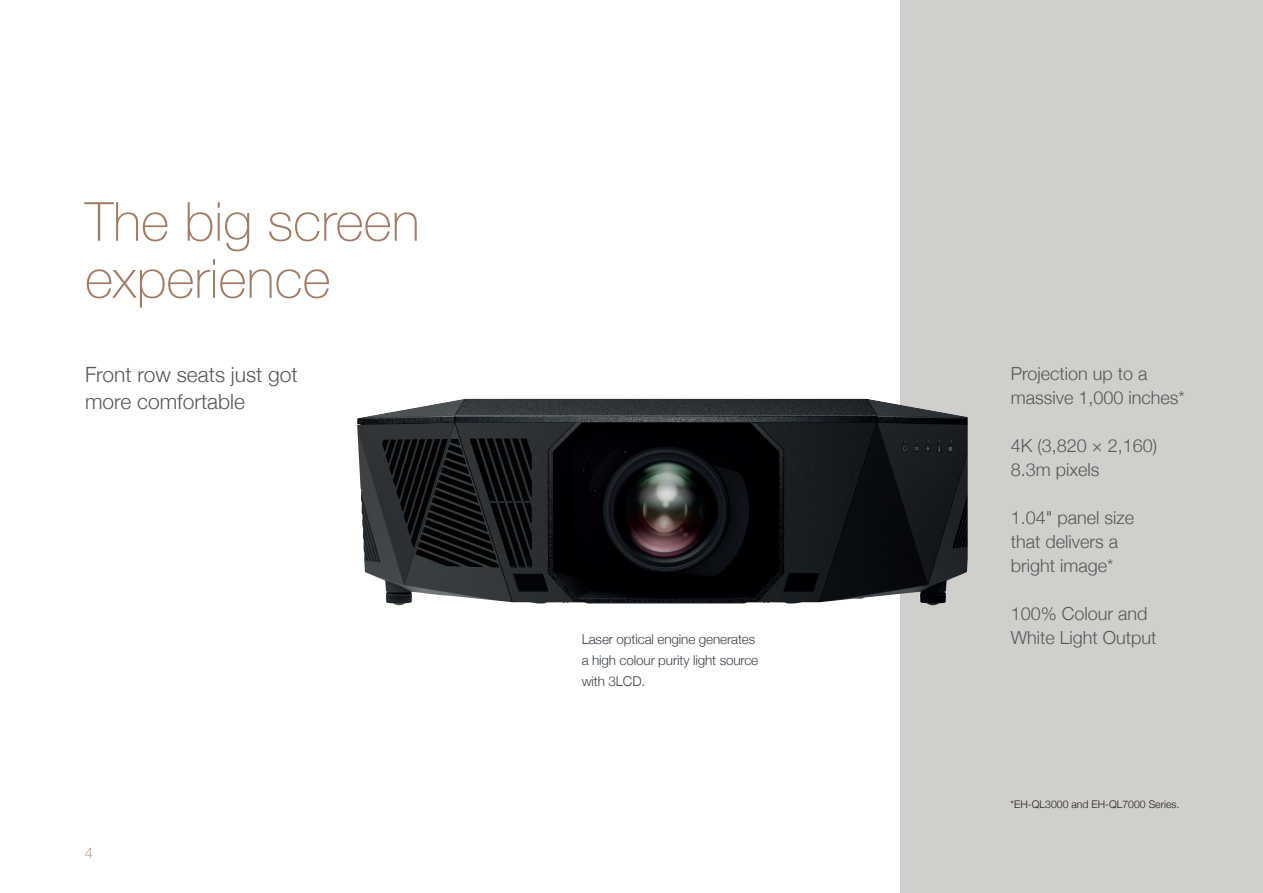
<style>
.page{position:relative;width:1263px;height:893px;background:#fff}
.page>*{position:absolute;margin:0;border:0;box-sizing:border-box;transform-origin:0 0}
.Headlines{font:100 54px/57px "Helvetica Neue";color:#a17c67}
.Intro_black_80__14_18{font:300 21px/27px "Helvetica Neue";color:#57585a}
.subheads_to_copy{font:300 18px/24px "Helvetica Neue";color:#57585a}
.t1{font:100 15px "Helvetica Neue";color:#a17c67}
.t2{font:300 13.5px/21px "Helvetica Neue";letter-spacing:-.01em;color:#3c434b}
.Body_9_14_Helvetica_Neue_light{font:300 10.5px "Helvetica Neue";color:#231f20}
</style>
<div class="page">
<div style="left:900px;top:0;width:363px;height:893px;background:#d0cfcc"></div>
<img style="left:357px;top:399px;width:611px;height:206px">
<p class="Headlines" style="left:85px;top:191px;width:336px">The big screen experience</p>
<p class="Intro_black_80__14_18" style="left:85px;top:359px;width:214px">Front row seats just got more comfortable</p>
<p class="t1" style="left:85px;top:841px;width:10px">4</p>
<p class="t2" style="left:582px;top:627px;width:178px">Laser optical engine generates a high colour purity light source with 3LCD.</p>
<p class="subheads_to_copy" style="left:1011px;top:360px;width:176px">Projection up to a massive 1,000 inches*</p>
<p class="subheads_to_copy" style="left:1011px;top:432px;width:148px">4K (3,820 × 2,160)<br>8.3m pixels</p>
<p class="subheads_to_copy" style="left:1011px;top:504px;width:125px">1.04" panel size that delivers a bright image*</p>
<p class="subheads_to_copy" style="left:1011px;top:600px;width:147px">100% Colour and<br>White Light Output</p>
<p class="Body_9_14_Helvetica_Neue_light" style="left:1010px;top:796px;width:170px">*EH-QL3000 and EH-QL7000 Series.</p>
</div>
